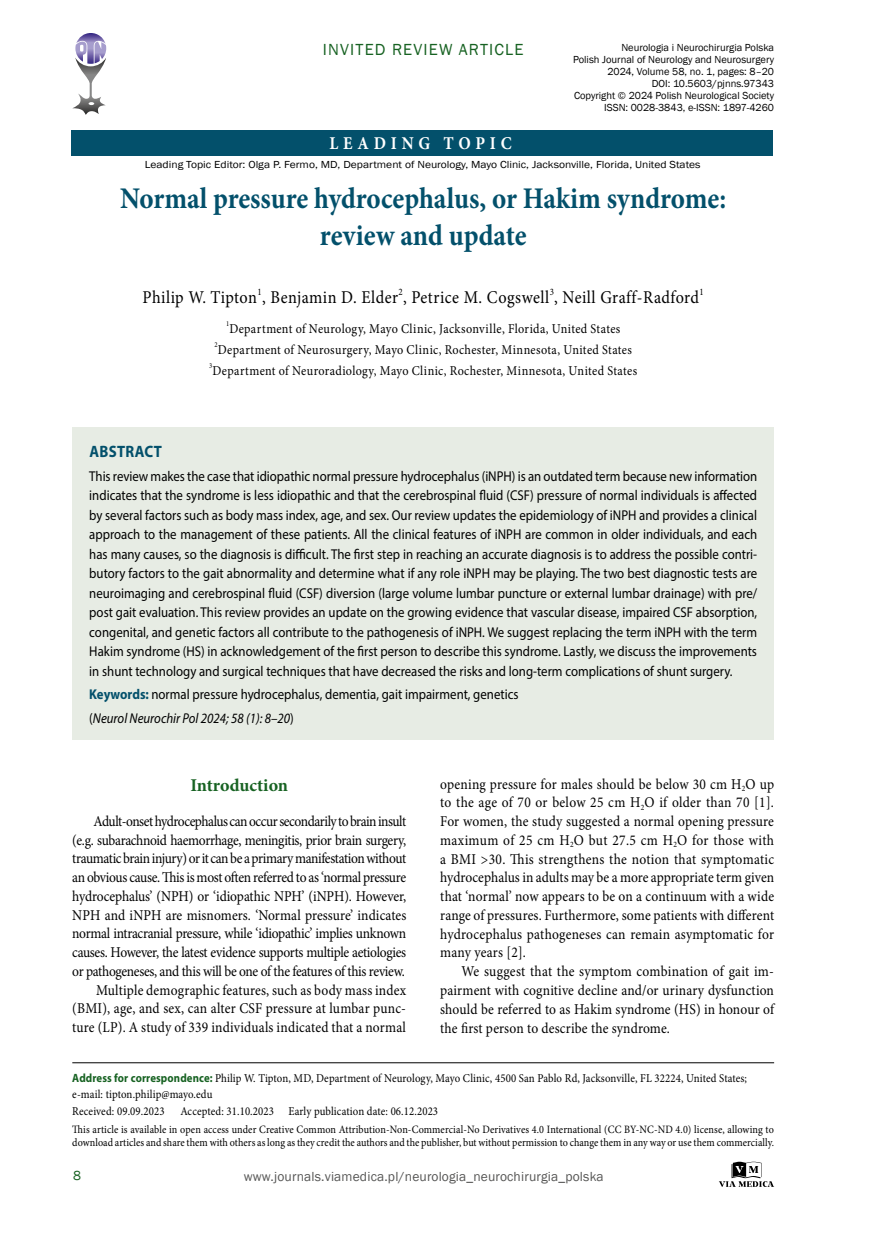
<style>
.page{position:relative;width:872px;height:1234px;background:#fff}
.page>*{position:absolute;margin:0;border:0;box-sizing:border-box;transform-origin:0 0}
.t1{font:700 30px/36.6px "Minion Pro";color:#03506b;text-align:center;scale:.9 1}
.t2{font:18px "Minion Pro";letter-spacing:.03em;color:#000;scale:.9 1}
.t3{font:700 18px "Minion Pro";letter-spacing:.295em;color:#fff;scale:.9 1}
.t4{font:700 18px "Minion Pro";letter-spacing:-.005em;color:#176222}
.t5{font:16.5px "Franklin Gothic";letter-spacing:.07em;color:#176222}
.t6{font:700 16.5px "Myriad Pro";letter-spacing:.02em;color:#03506b;scale:.9 1}
.t7{font:15px/18.8px "Minion Pro";letter-spacing:-.02em;color:#000;text-align:justify;scale:.9 1}
.t8{font:14.25px/19.5px "Myriad Pro";color:#000;text-align:justify;scale:.9 1}
.t9{font:13.5px "Minion Pro";letter-spacing:.025em;color:#000;scale:.9 1}
.t10{font:13.5px "Franklin Gothic";letter-spacing:.01em;color:#575756}
.t11{font:13.5px "Franklin Gothic";color:#176222}
.t12{font:12px/16.5px "Minion Pro";letter-spacing:.01em;color:#000;scale:.9 1}
.t13{font:11.25px/13.8px "Minion Pro";letter-spacing:.005em;color:#000;scale:.9 1}
.t14{font:10.5px/12px "Franklin Gothic";color:#000;text-align:right}
.t15{font:10.5px "Franklin Gothic";color:#000;scale:1.1 1}
.t16{font:7.35px "Minion Pro";color:#000;scale:.9 1}
.s1{font-weight:700;color:#03506b}
.s2{font-style:italic}
.s3{font-family:"Myriad Pro";font-weight:700;color:#176222}
</style>
<div class="page">
<svg style="left:719px;top:1161px;width:55px;height:25px"></svg>
<svg style="left:72px;top:33px;width:34px;height:82px"></svg>
<div style="left:71px;top:130px;width:702px;height:26px;background:#03506b"></div>
<div style="left:72px;top:427px;width:702px;height:313px;background:#e7ece4"></div>
<hr style="left:72px;top:1062px;width:702px;height:1px;background:#000">
<p class="t5" style="left:323px;top:39px;width:202px">INVITED REVIEW ARTICLE</p>
<p class="t14" style="left:573px;top:42px;width:203px">Neurologia i Neurochirurgia Polska<br>Polish Journal of Neurology and Neurosurgery 2024, Volume 58, no. 1, pages: 8–20<br>DOI: 10.5603/pjnns.97343<br>Copyright © 2024 Polish Neurological Society ISSN: 0028-3843, e-ISSN: 1897-4260</p>
<p class="t3" style="left:329px;top:131px;width:204px">LEADING TOPIC</p>
<p class="t15" style="left:145px;top:158px;width:506px">Leading Topic Editor: Olga P. Fermo, MD, Department of Neurology, Mayo Clinic, Jacksonville, Florida, United States</p>
<h1 class="t1" style="left:120px;top:180px;width:675px">Normal pressure hydrocephalus, or Hakim syndrome: review and update</h1>
<p class="t2" style="left:143px;top:285px;width:625px">Philip W. Tipton<sup>1</sup>, Benjamin D. Elder<sup>2</sup>, Petrice M. Cogswell<sup>3</sup>, Neill Graff-Radford<sup>1</sup></p>
<p class="t16" style="left:226px;top:319px;width:5px">1</p>
<p class="t9" style="left:229px;top:319px;width:436px">Department of Neurology, Mayo Clinic, Jacksonville, Florida, United States</p>
<p class="t16" style="left:214px;top:340px;width:5px">2</p>
<p class="t9" style="left:218px;top:340px;width:461px">Department of Neurosurgery, Mayo Clinic, Rochester, Minnesota, United States</p>
<p class="t16" style="left:209px;top:361px;width:5px">3</p>
<p class="t9" style="left:213px;top:361px;width:473px">Department of Neuroradiology, Mayo Clinic, Rochester, Minnesota, United States</p>
<p class="t6" style="left:89px;top:440px;width:82px">ABSTRACT</p>
<p class="t8" style="left:89px;top:465px;width:744px">This review makes the case that idiopathic normal pressure hydrocephalus (iNPH) is an outdated term because new information indicates that the syndrome is less idiopathic and that the cerebrospinal fluid (CSF) pressure of normal individuals is affected by several factors such as body mass index, age, and sex. Our review updates the epidemiology of iNPH and provides a clinical approach to the management of these patients. All the clinical features of iNPH are common in older individuals, and each has many causes, so the diagnosis is difficult. The first step in reaching an accurate diagnosis is to address the possible contri&shy;butory factors to the gait abnormality and determine what if any role iNPH may be playing. The two best diagnostic tests are neuroimaging and cerebrospinal fluid (CSF) diversion (large volume lumbar puncture or external lumbar drainage) with pre/ post gait evaluation. This review provides an update on the growing evidence that vascular disease, impaired CSF absorption, congenital, and genetic factors all contribute to the pathogenesis of iNPH. We suggest replacing the term iNPH with the term Hakim syndrome (HS) in acknowledgement of the first person to describe this syndrome. Lastly, we discuss the improvements in shunt technology and surgical techniques that have decreased the risks and long-term complications of shunt surgery.</p>
<p class="t8" style="left:89px;top:682px;width:478px;line-height:23.7px"><span class="s1">Keywords:</span> normal pressure hydrocephalus, dementia, gait impairment, genetics (<span class="s2">Neurol Neurochir Pol 2024; 58 (1): 8–20</span>)</p>
<p class="t7" style="left:440px;top:774px;width:372px">opening pressure for males should be below 30 cm H<sub>2</sub>O up to the age of 70 or below 25 cm H<sub>2</sub>O if older than 70 [1].<br>For women, the study suggested a normal opening pressure maximum of 25 cm H<sub>2</sub>O but 27.5 cm H<sub>2</sub>O for those with a BMI &gt;30. This strengthens the notion that symptomatic hydrocephalus in adults may be a more appropriate term given that ‘normal’ now appears to be on a continuum with a wide range of pressures. Furthermore, some patients with different hydrocephalus pathogeneses can remain asymptomatic for many years [2].</p>
<p class="t7" style="left:440px;top:961px;width:372px;text-indent:21px">We suggest that the symptom combination of gait im&shy;pairment with cognitive decline and/or urinary dysfunction should be referred to as Hakim syndrome (HS) in honour of the first person to describe the syndrome.</p>
<p class="t12" style="left:72px;top:1069px;width:751px"><span class="s3">Address for correspondence:</span> Philip W. Tipton, MD, Department of Neurology, Mayo Clinic, 4500 San Pablo Rd, Jacksonville, FL 32224, United States; e-mail: tipton.philip@mayo.edu<br>Received: 09.09.2023</p>
<p class="t4" style="left:190px;top:772px;width:99px">Introduction</p>
<p class="t7" style="left:72px;top:811px;width:372px;text-align:right">Adult-onset hydrocephalus can occur secondarily to brain insult (e.g. subarachnoid haemorrhage, meningitis, prior brain surgery, traumatic brain injury) or it can be a primary manifestation without an obvious cause. This is most often referred to as ‘normal pressure hydrocephalus’ (NPH) or ‘idiopathic NPH’ (iNPH). However, NPH and iNPH are misnomers. ‘Normal pressure’ indicates normal intracranial pressure, while ‘idiopathic’ implies unknown causes. However, the latest evidence supports multiple aetiologies or pathogeneses, and this will be one of the features of this review.<br>Multiple demographic features, such as body mass index (BMI), age, and sex, can alter CSF pressure at lumbar punc&shy;ture (LP). A study of 339 individuals indicated that a normal</p>
<p class="t12" style="left:180px;top:1102px;width:288px">Accepted: 31.10.2023 Early publication date: 06.12.2023</p>
<p class="t13" style="left:72px;top:1121px;width:781px">This article is available in open access under Creative Common Attribution-Non-Commercial-No Derivatives 4.0 International (CC BY-NC-ND 4.0) license, allowing to download articles and share them with others as long as they credit the authors and the publisher, but without permission to change them in any way or use them commercially.</p>
<p class="t11" style="left:73px;top:1166px;width:9px">8</p>
<p class="t10" style="left:244px;top:1167px;width:361px">www.journals.viamedica.pl/neurologia_neurochirurgia_polska</p>
</div>
